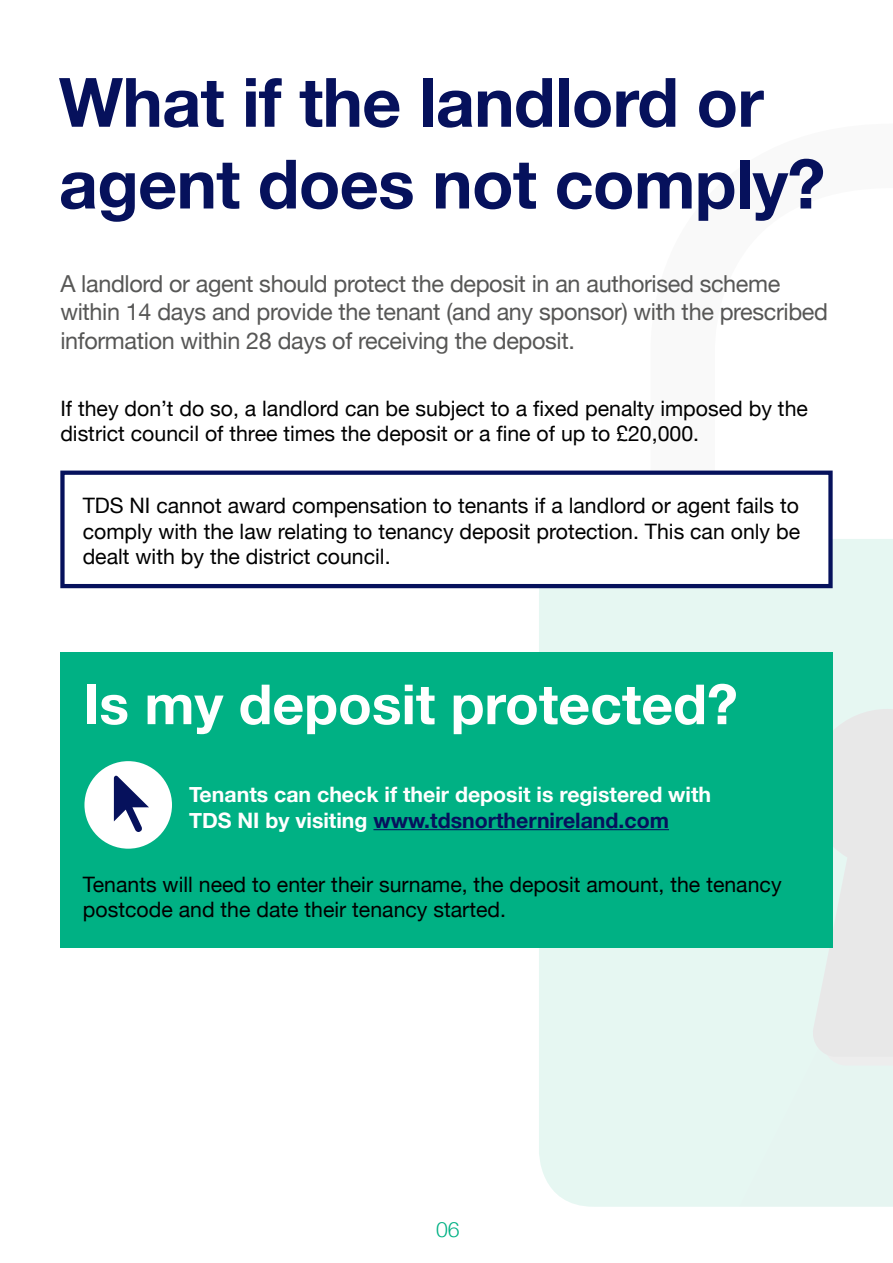
<style>
.page{position:relative;width:893px;height:1263px;background:#fff}
.page>*{position:absolute;margin:0;border:0;box-sizing:border-box;transform-origin:0 0}
.t1{font:700 68.1px/81.8px "Helvetica Neue";letter-spacing:-.01em;color:#06115c}
.t2{font:700 55.35px "Helvetica Neue";color:#fff}
.t3{font:23.4px/28px "Helvetica Neue";letter-spacing:-.015em;color:#575756}
.t4{font:21.3px/25.5px "Helvetica Neue";color:#000}
.t5{font:700 21.3px/25.5px "Helvetica Neue";color:#fff}
.t6{font:300 21.15px "Helvetica Neue";color:#00b184}
.s1{color:#06115c}
</style>
<div class="page">
<div style="left:539px;top:588px;width:200px;height:619px;background:#e6f7f2"></div>
<div style="left:739px;top:539px;width:154px;height:668px;background:#e6f7f2"></div>
<svg style="left:808px;top:709px;width:85px;height:356px;background:#e7e9e9"></svg>
<div style="left:60px;top:653px;width:773px;height:295px;background:#00b184"></div>
<div style="left:62px;top:473px;width:768px;height:113px;background:#fff"></div>
<div style="left:60px;top:471px;width:773px;height:117px;border:4px solid #06115c"></div>
<hr style="left:373px;top:829px;width:296px;height:1px;background:#06115c">
<div style="left:84px;top:761px;width:88px;height:88px;background:#fff;border-radius:50%"></div>
<svg style="left:114px;top:776px;width:35px;height:56px"></svg>
<h1 class="t1" style="left:59px;top:63px;width:768px">What if the landlord or agent does not comply?</h1>
<p class="t3" style="left:60px;top:271px;width:769px">A landlord or agent should protect the deposit in an authorised scheme within 14 days and provide the tenant (and any sponsor) with the prescribed information within 28 days of receiving the deposit.</p>
<p class="t4" style="left:60px;top:397px;width:749px">If they don’t do so, a landlord can be subject to a fixed penalty imposed by the district council of three times the deposit or a fine of up to £20,000.</p>
<p class="t4" style="left:83px;top:494px;width:719px;text-align:justify">TDS NI cannot award compensation to tenants if a landlord or agent fails to comply with the law relating to tenancy deposit protection. This can only be dealt with by the district council.</p>
<h2 class="t2" style="left:83px;top:661px;width:656px">Is my deposit protected?</h2>
<p class="t5" style="left:189px;top:782px;width:524px">Tenants can check if their deposit is registered with<br>TDS NI by visiting <span class="s1">www.tdsnorthernireland.com</span></p>
<p class="t4" style="left:83px;top:872px;width:700px">Tenants will need to enter their surname, the deposit amount, the tenancy postcode and the date their tenancy started.</p>
<p class="t6" style="left:436px;top:1212px;width:25px">06</p>
</div>
